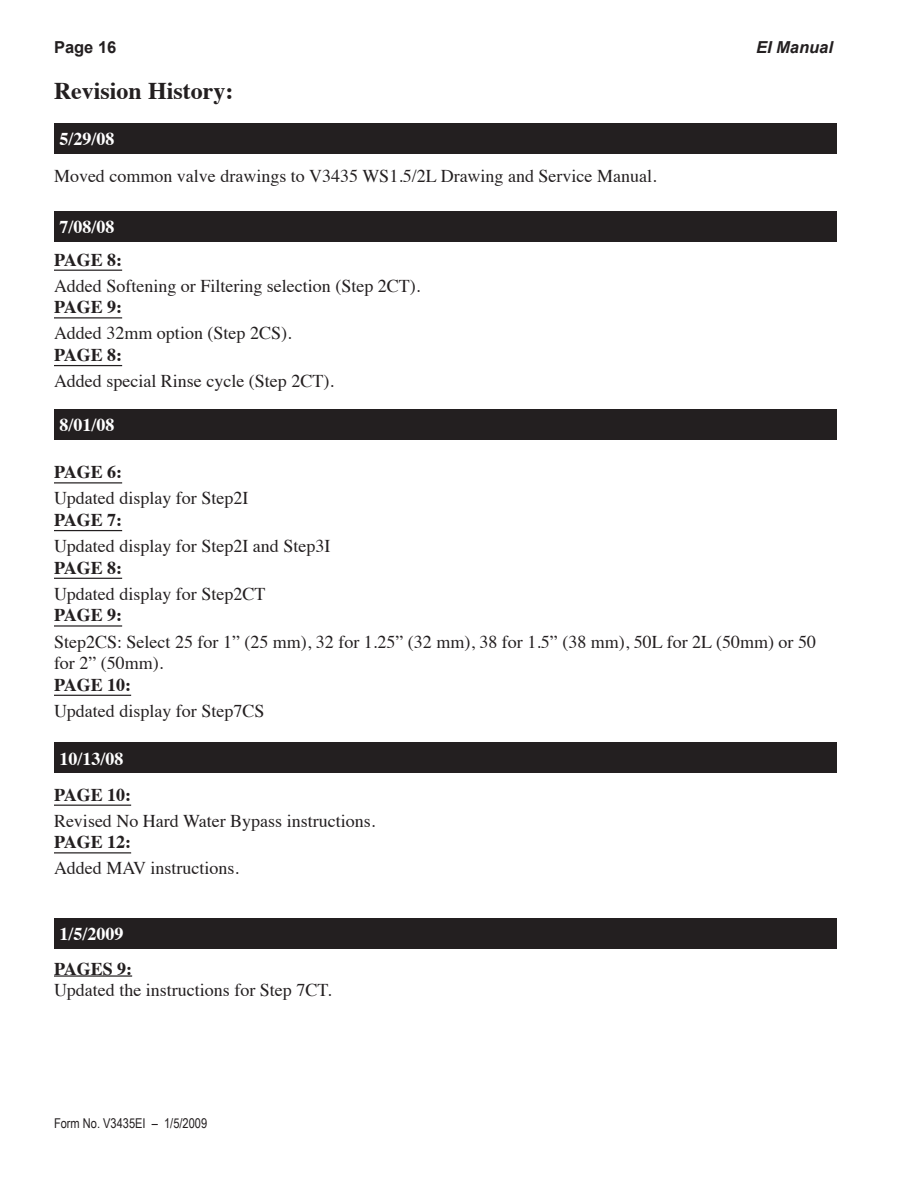
<style>
.page{position:relative;width:918px;height:1188px;background:#fff}
.page>*{position:absolute;margin:0;border:0;box-sizing:border-box;transform-origin:0 0}
.t1{font:700 24px "Times";color:#231f20}
.t2{font:18px/21.6px "Times";color:#231f20}
.t3{font:700 18px "Times";color:#231f20}
.t4{font:700 18px "Times";color:#fff}
.t5{font:italic 700 16.5px "Arial";color:#231f20}
.t6{font:700 16.5px "Arial";color:#231f20}
.t7{font:13.5px "Arial Narrow";color:#231f20}
</style>
<div class="page">
<div style="left:54px;top:123px;width:783px;height:31px;background:#231f20"></div>
<div style="left:54px;top:211px;width:783px;height:31px;background:#231f20"></div>
<hr style="left:54px;top:270px;width:68px;height:1px;background:#231f20">
<hr style="left:54px;top:317px;width:68px;height:1px;background:#231f20">
<hr style="left:54px;top:365px;width:68px;height:1px;background:#231f20">
<div style="left:54px;top:409px;width:783px;height:31px;background:#231f20"></div>
<hr style="left:54px;top:482px;width:68px;height:1px;background:#231f20">
<hr style="left:54px;top:530px;width:68px;height:1px;background:#231f20">
<hr style="left:54px;top:578px;width:68px;height:1px;background:#231f20">
<hr style="left:54px;top:625px;width:68px;height:2px;background:#231f20">
<hr style="left:54px;top:695px;width:77px;height:1px;background:#231f20">
<div style="left:54px;top:742px;width:783px;height:31px;background:#231f20"></div>
<hr style="left:54px;top:805px;width:77px;height:1px;background:#231f20">
<hr style="left:54px;top:852px;width:77px;height:1px;background:#231f20">
<div style="left:54px;top:918px;width:783px;height:31px;background:#231f20"></div>
<hr style="left:54px;top:975px;width:78px;height:2px;background:#231f20">
<p class="t6" style="left:54px;top:38px;width:64px">Page 16</p>
<p class="t5" style="left:756px;top:38px;width:79px">EI Man u al</p>
<h1 class="t1" style="left:54px;top:81px;width:181px">Revision History:</h1>
<p class="t4" style="left:59px;top:132px;width:57px">5/29/08</p>
<p class="t2" style="left:54px;top:166px;width:604px">Moved common valve drawings to V3435 WS1.5/2L Drawing and Service Manual.</p>
<p class="t4" style="left:59px;top:220px;width:57px">7/08/08</p>
<p class="t3" style="left:54px;top:252px;width:70px">PAGE 8:</p>
<p class="t2" style="left:54px;top:276px;width:368px">Added Softening or Filtering selection (Step 2CT).</p>
<p class="t3" style="left:54px;top:300px;width:70px">PAGE 9:</p>
<p class="t2" style="left:54px;top:324px;width:239px">Added 32mm option (Step 2CS).</p>
<p class="t3" style="left:54px;top:348px;width:70px">PAGE 8:</p>
<p class="t2" style="left:54px;top:372px;width:281px">Added special Rinse cycle (Step 2CT).</p>
<p class="t4" style="left:59px;top:417px;width:57px">8/01/08</p>
<p class="t3" style="left:54px;top:465px;width:70px">PAGE 6:</p>
<p class="t2" style="left:54px;top:489px;width:196px">Updated display for Step2I</p>
<p class="t3" style="left:54px;top:513px;width:70px">PAGE 7:</p>
<p class="t2" style="left:54px;top:537px;width:278px">Updated display for Step2I and Step3I</p>
<p class="t3" style="left:54px;top:560px;width:70px">PAGE 8:</p>
<p class="t2" style="left:54px;top:585px;width:213px">Updated display for Step2CT</p>
<p class="t3" style="left:54px;top:608px;width:70px">PAGE 9:</p>
<p class="t2" style="left:54px;top:632px;width:764px">Step2CS: Select 25 for 1” (25 mm), 32 for 1.25” (32 mm), 38 for 1.5” (38 mm), 50L for 2L (50mm) or 50 for 2” (50mm).</p>
<p class="t3" style="left:54px;top:677px;width:79px">PAGE 10:</p>
<p class="t2" style="left:54px;top:702px;width:212px">Updated display for Step7CS</p>
<p class="t4" style="left:59px;top:751px;width:66px">10/13/08</p>
<p class="t3" style="left:54px;top:787px;width:79px">PAGE 10:</p>
<p class="t2" style="left:54px;top:811px;width:323px">Revised No Hard Water Bypass instructions.</p>
<p class="t3" style="left:54px;top:835px;width:79px">PAGE 12:</p>
<p class="t2" style="left:54px;top:859px;width:186px">Added MAV instructions.</p>
<p class="t4" style="left:59px;top:927px;width:66px">1/5/2009</p>
<p class="t3" style="left:54px;top:961px;width:80px">PAGES 9:</p>
<p class="t2" style="left:54px;top:981px;width:279px">Updated the instructions for Step 7CT.</p>
<p class="t7" style="left:54px;top:1115px;width:155px">Form No. V3435EI – 1/5/2009</p>
</div>
